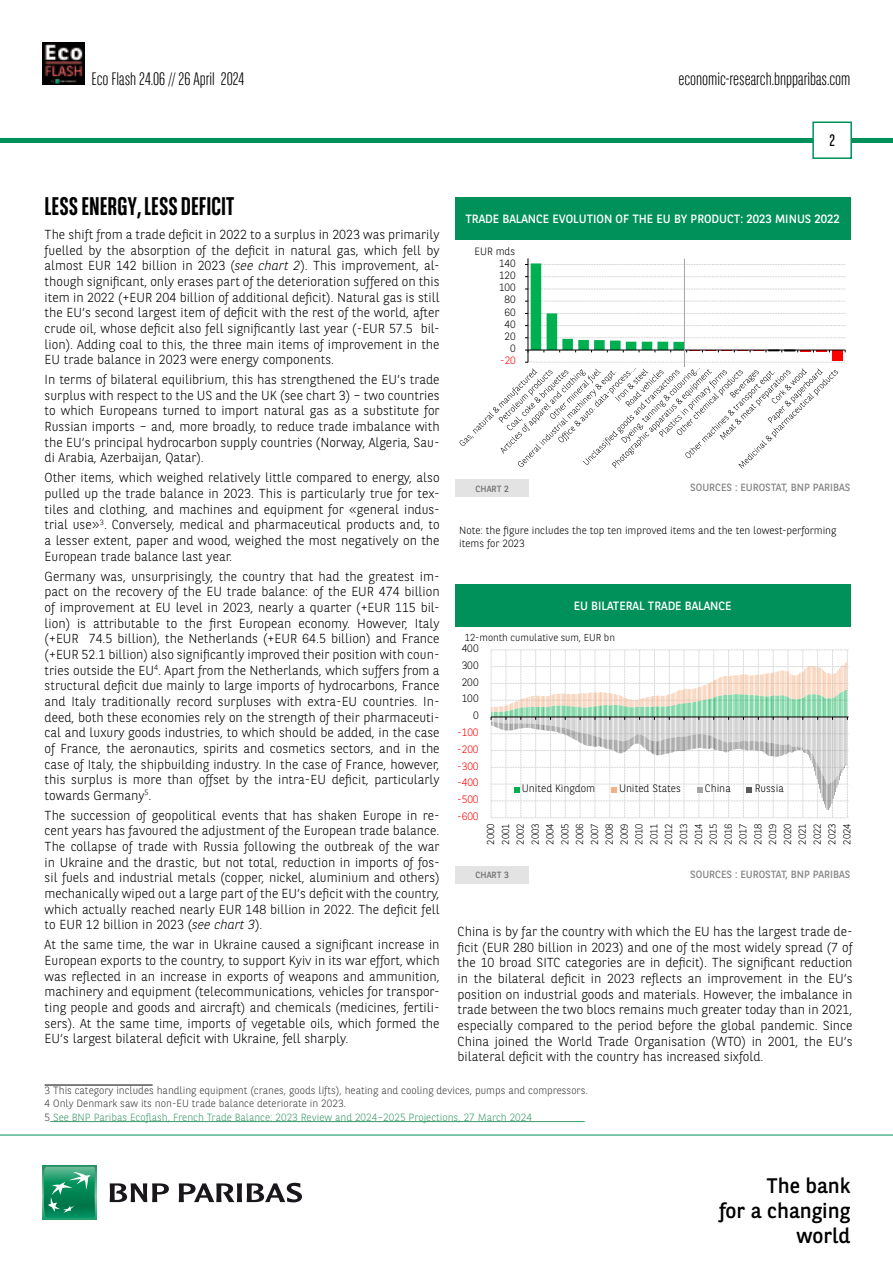
<style>
.page{position:relative;width:893px;height:1263px;background:#fff}
.page>*{position:absolute;margin:0;border:0;box-sizing:border-box;transform-origin:0 0}
.t1{font:700 25.5px "BNPP Sans Condensed";color:#000}
.t2{font:21px/25.2px "BNPP Sans";color:#000;text-align:right}
.t3{font:300 18px "BNPP Sans Condensed";color:#000}
.t4{font:16.5px "BNPP Sans Condensed";color:#000}
.t5{font:300 13.05px/15.6px "BNPP Sans";color:#000;text-align:justify}
.t6{font:12px "BNPP Sans";color:#fff}
.t7{font:300 10.65px "BNPP Sans";letter-spacing:-.005em;color:#000}
.t8{font:300 10.65px "BNPP Sans";letter-spacing:-.01em;color:#f00}
.t9{font:300 10.5px/13.2px "BNPP Sans";color:#3c3c3b}
.t10{font:300 10.5px/12.6px "BNPP Sans";color:#000}
.t11{font:10.5px "BNPP Sans";color:#878787}
.t12{font:300 10.5px "BNPP Sans";color:#f00}
.t13{font:300 10.05px/14.9px "BNPP Sans";letter-spacing:-.005em;color:#000;text-align:justify}
.t14{font:9px "BNPP Sans";color:#706f6f}
.s1{font-style:italic}
.s2{color:#3d9a69}
</style>
<div class="page">
<hr style="left:1px;top:138px;width:892px;height:4px;background:#00915b">
<svg style="left:43px;top:1166px;width:53px;height:53px"></svg>
<svg style="left:44px;top:1167px;width:51px;height:51px;background:#26996e"></svg>
<svg style="left:110px;top:1183px;width:59px;height:19px"></svg>
<svg style="left:179px;top:1183px;width:123px;height:19px"></svg>
<hr style="left:0;top:1135px;width:893px;height:1px;background:#00915b">
<svg style="left:812px;top:121px;width:41px;height:38px"></svg>
<img style="left:43px;top:43px;width:42px;height:42px">
<hr style="left:45px;top:1085px;width:108px;height:1px;background:#000">
<hr style="left:50px;top:1121px;width:535px;height:1px;background:#3d9a69">
<svg style="left:491px;top:649px;width:358px;height:169px"></svg>
<div style="left:455px;top:584px;width:395px;height:42px;background:#00915b"></div>
<div style="left:455px;top:866px;width:74px;height:18px;background:#e3e3e3"></div>
<div style="left:832px;top:350px;width:11px;height:10px;background:#f00"></div>
<hr style="left:528px;top:258px;width:1px;height:104px;background:#000">
<svg style="left:525px;top:263px;width:321px;height:89px"></svg>
<svg style="left:460px;top:362px;width:385px;height:107px"></svg>
<hr style="left:684px;top:259px;width:1px;height:108px;background:#a6a6a6">
<div style="left:455px;top:198px;width:395px;height:42px;background:#00915b"></div>
<div style="left:455px;top:479px;width:74px;height:18px;background:#e3e3e3"></div>
<h3 class="t3" style="left:91px;top:67px;width:154px">Eco Flash 24.06 // 26 April 2024</h3>
<h3 class="t3" style="left:678px;top:67px;width:174px">economic-research.bnpparibas.com</h3>
<p class="t4" style="left:829px;top:130px;width:7px">2</p>
<h1 class="t1" style="left:45px;top:191px;width:191px">LESS ENERGY, LESS DEFICIT</h1>
<p class="t5" style="left:45px;top:226px;width:396px">The shift from a trade deficit in 2022 to a surplus in 2023 was primarily fuelled by the absorption of the deficit in natural gas, which fell by almost EUR 142 billion in 2023 (<span class="s1">see chart 2</span>). This improvement, al&shy;though significant, only erases part of the deterioration suffered on this item in 2022 (+EUR 204 billion of additional deficit). Natural gas is still the EU’s second largest item of deficit with the rest of the world, after crude oil, whose deficit also fell significantly last year (-EUR 57.5 bil&shy;lion). Adding coal to this, the three main items of improvement in the EU trade balance in 2023 were energy components.</p>
<p class="t5" style="left:45px;top:371px;width:396px">In terms of bilateral equilibrium, this has strengthened the EU’s trade surplus with respect to the US and the UK (see chart 3) – two countries to which Europeans turned to import natural gas as a substitute for Russian imports – and, more broadly, to reduce trade imbalance with the EU’s principal hydrocarbon supply countries (Norway, Algeria, Sau&shy;di Arabia, Azerbaijan, Qatar).</p>
<p class="t5" style="left:45px;top:469px;width:396px">Other items, which weighed relatively little compared to energy, also pulled up the trade balance in 2023. This is particularly true for tex&shy;tiles and clothing, and machines and equipment for «general indus&shy;trial use»<sup>3</sup>. Conversely, medical and pharmaceutical products and, to a lesser extent, paper and wood, weighed the most negatively on the European trade balance last year.</p>
<p class="t5" style="left:45px;top:568px;width:396px">Germany was, unsurprisingly, the country that had the greatest im&shy;pact on the recovery of the EU trade balance: of the EUR 474 billion of improvement at EU level in 2023, nearly a quarter (+EUR 115 bil&shy;lion) is attributable to the first European economy. However, Italy (+EUR 74.5 billion), the Netherlands (+EUR 64.5 billion) and France (+EUR 52.1 billion) also significantly improved their position with coun&shy;tries outside the EU<sup>4</sup>. Apart from the Netherlands, which suffers from a structural deficit due mainly to large imports of hydrocarbons, France and Italy traditionally record surpluses with extra-EU countries. In&shy;deed, both these economies rely on the strength of their pharmaceuti&shy;cal and luxury goods industries, to which should be added, in the case of France, the aeronautics, spirits and cosmetics sectors, and in the case of Italy, the shipbuilding industry. In the case of France, however, this surplus is more than offset by the intra-EU deficit, particularly towards Germany<sup>5</sup>.</p>
<p class="t5" style="left:45px;top:807px;width:396px">The succession of geopolitical events that has shaken Europe in re&shy;cent years has favoured the adjustment of the European trade balance.<br>The collapse of trade with Russia following the outbreak of the war in Ukraine and the drastic, but not total, reduction in imports of fos&shy;sil fuels and industrial metals (copper, nickel, aluminium and others) mechanically wiped out a large part of the EU’s deficit with the country, which actually reached nearly EUR 148 billion in 2022. The deficit fell to EUR 12 billion in 2023 (<span class="s1">see chart 3</span>).</p>
<p class="t5" style="left:45px;top:936px;width:396px">At the same time, the war in Ukraine caused a significant increase in European exports to the country, to support Kyiv in its war effort, which was reflected in an increase in exports of weapons and ammunition, machinery and equipment (telecommunications, vehicles for transpor&shy;ting people and goods and aircraft) and chemicals (medicines, fertili&shy;sers). At the same time, imports of vegetable oils, which formed the EU’s largest bilateral deficit with Ukraine, fell sharply.</p>
<p class="t9" style="left:45px;top:1083px;width:545px">3 This category includes handling equipment (cranes, goods lifts), heating and cooling devices, pumps and compressors.<br>4 Only Denmark saw its non-EU trade balance deteriorate in 2023.<br>5 <span class="s2">See BNP Paribas Ecoflash, French Trade Balance: 2023 Review and 2024–2025 Projections, 27 March 2024</span></p>
<p class="t6" style="left:465px;top:211px;width:376px">TRADE BALANCE EVOLUTION OF THE EU BY PRODUCT: 2023 MINUS 2022</p>
<p class="t10" style="left:474px;top:245px;width:42px">EUR mds</p>
<p class="t10" style="left:499px;top:256px;width:18px">140</p>
<p class="t10" style="left:499px;top:268px;width:18px">120</p>
<p class="t10" style="left:499px;top:281px;width:18px">100</p>
<p class="t10" style="left:505px;top:293px;width:13px">80</p>
<p class="t10" style="left:505px;top:305px;width:13px">60</p>
<p class="t10" style="left:505px;top:317px;width:13px">40</p>
<p class="t10" style="left:505px;top:329px;width:13px">20</p>
<p class="t10" style="left:510px;top:342px;width:7px">0</p>
<p class="t12" style="left:500px;top:353px;width:17px">-20</p>
<p class="t14" style="left:476px;top:482px;width:35px">CHART 2</p>
<p class="t11" style="left:690px;top:480px;width:162px">SOURCES : EUROSTAT, BNP PARIBAS</p>
<p class="t10" style="left:459px;top:523px;width:379px">Note: the figure includes the top ten improved items and the ten lowest-performing items for 2023</p>
<p class="t6" style="left:574px;top:597px;width:159px">EU BILATERAL TRADE BALANCE</p>
<p class="t13" style="left:465px;top:629px;width:152px">12-month cumulative sum, EUR bn</p>
<p class="t7" style="left:462px;top:641px;width:19px">400</p>
<p class="t7" style="left:462px;top:658px;width:19px">300</p>
<p class="t7" style="left:462px;top:675px;width:19px">200</p>
<p class="t7" style="left:462px;top:691px;width:19px">100</p>
<p class="t7" style="left:473px;top:708px;width:7px">0</p>
<p class="t8" style="left:457px;top:725px;width:23px">-100</p>
<p class="t8" style="left:457px;top:742px;width:23px">-200</p>
<p class="t8" style="left:457px;top:758px;width:23px">-300</p>
<p class="t8" style="left:457px;top:775px;width:23px">-400</p>
<p class="t7" style="left:522px;top:781px;width:75px">United Kingdom</p>
<p class="t7" style="left:619px;top:781px;width:63px">United States</p>
<p class="t7" style="left:705px;top:781px;width:27px">China</p>
<p class="t7" style="left:755px;top:781px;width:31px">Russia</p>
<p class="t8" style="left:457px;top:792px;width:23px">-500</p>
<p class="t8" style="left:457px;top:809px;width:23px">-600</p>
<p class="t13" style="left:483px;top:844px;width:23px;rotate:-90deg">2000<br>2001<br>2002<br>2003<br>2004<br>2005<br>2006<br>2007<br>2008<br>2009<br>2010<br>2011<br>2012<br>2013<br>2014<br>2015<br>2016<br>2017<br>2018<br>2019<br>2020<br>2021<br>2022<br>2023<br>2024</p>
<p class="t14" style="left:476px;top:869px;width:35px">CHART 3</p>
<p class="t11" style="left:690px;top:867px;width:162px">SOURCES : EUROSTAT, BNP PARIBAS</p>
<p class="t5" style="left:458px;top:923px;width:396px">China is by far the country with which the EU has the largest trade de&shy;ficit (EUR 280 billion in 2023) and one of the most widely spread (7 of the 10 broad SITC categories are in deficit). The significant reduction in the bilateral deficit in 2023 reflects an improvement in the EU’s position on industrial goods and materials. However, the imbalance in trade between the two blocs remains much greater today than in 2021, especially compared to the period before the global pandemic. Since China joined the World Trade Organisation (WTO) in 2001, the EU’s bilateral deficit with the country has increased sixfold.</p>
<h2 class="t2" style="left:719px;top:1172px;width:133px">The bank<br>for a changing world</h2>
</div>
